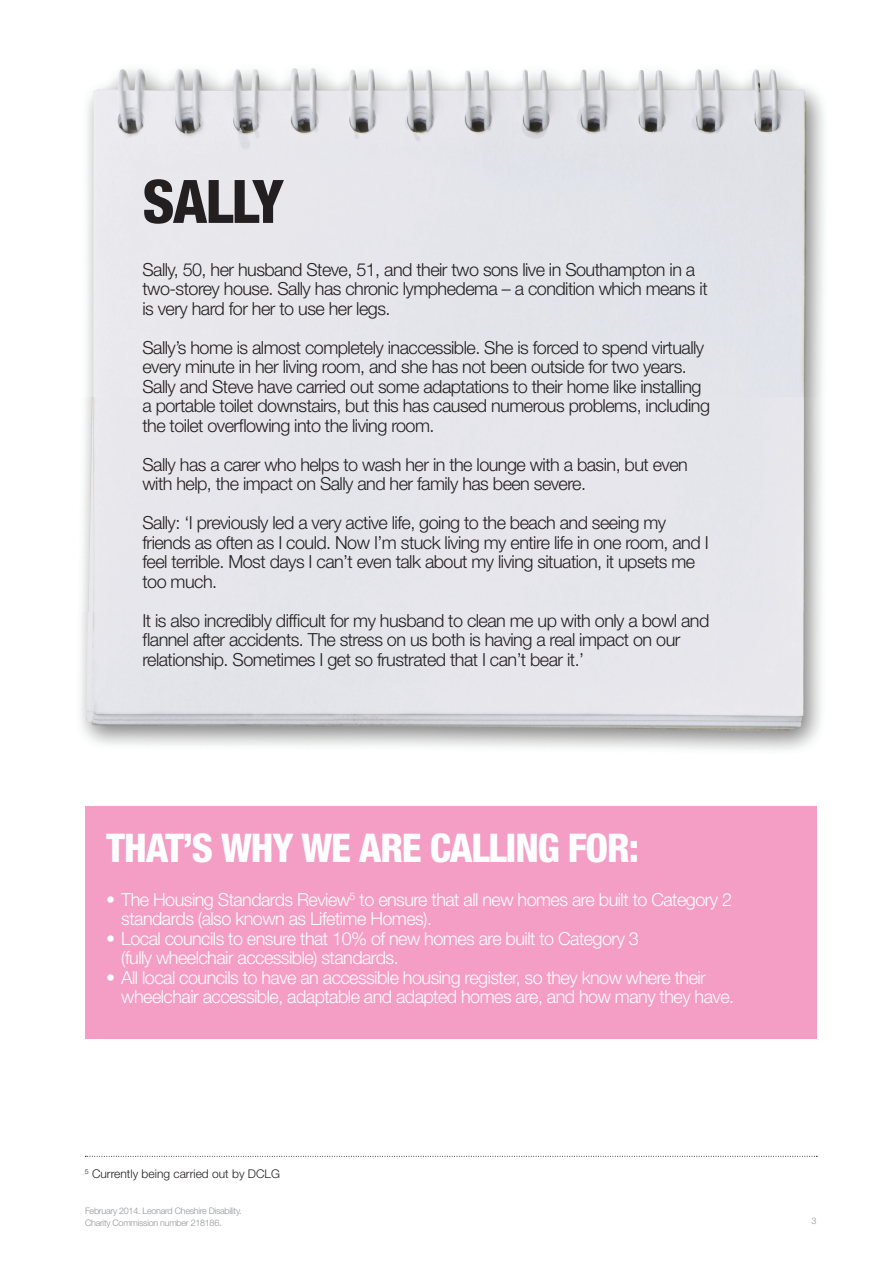
<style>
.page{position:relative;width:893px;height:1263px;background:#fff}
.page>*{position:absolute;margin:0;border:0;box-sizing:border-box;transform-origin:0 0}
.t1{font:800 condensed 60px "Helvetica Neue";letter-spacing:-.03em;color:#231f20}
.t2{font:800 condensed 39.6px "Helvetica Neue";letter-spacing:-.03em;color:#fff}
.t3{font:300 18px/19.5px "Helvetica Neue";letter-spacing:-.03em;color:#231f20}
.t4{font:300 18px/19.5px "Helvetica Neue";letter-spacing:-.03em;color:#fff}
.t5{font:300 12px "Helvetica Neue";color:#231f20}
.t6{font:300 9px/12px "Helvetica Neue";letter-spacing:-.03em;color:#939598}
</style>
<div class="page">
<div style="left:85px;top:806px;width:731px;height:233px;background:#f49ec5"></div>
<svg style="left:85px;top:1156px;width:732px;height:1px"></svg>
<img style="left:80px;top:68px;width:744px;height:682px">
<p class="t1" style="left:142px;top:164px;width:143px">SALLY</p>
<p class="t3" style="left:142px;top:259px;width:567px">Sally, 50, her husband Steve, 51, and their two sons live in Southampton in a two-storey house. Sally has chronic lymphedema – a condition which means it is very hard for her to use her legs.</p>
<p class="t3" style="left:142px;top:337px;width:569px">Sally’s home is almost completely inaccessible. She is forced to spend virtually every minute in her living room, and she has not been outside for two years.<br>Sally and Steve have carried out some adaptations to their home like installing a portable toilet downstairs, but this has caused numerous problems, including the toilet overflowing into the living room.</p>
<p class="t3" style="left:142px;top:454px;width:547px">Sally has a carer who helps to wash her in the lounge with a basin, but even with help, the impact on Sally and her family has been severe.</p>
<p class="t3" style="left:142px;top:513px;width:568px">Sally: ‘I previously led a very active life, going to the beach and seeing my friends as often as I could. Now I’m stuck living my entire life in one room, and I feel terrible. Most days I can’t even talk about my living situation, it upsets me too much.</p>
<p class="t3" style="left:142px;top:610px;width:568px">It is also incredibly difficult for my husband to clean me up with only a bowl and flannel after accidents. The stress on us both is having a real impact on our relationship. Sometimes I get so frustrated that I can’t bear it.’</p>
<p class="t2" style="left:106px;top:823px;width:534px">THAT’S WHY WE ARE CALLING FOR:</p>
<p class="t4" style="left:121px;top:889px;width:612px;text-indent:-15px">• The Housing Standards Review<sup>5</sup> to ensure that all new homes are built to Category 2 standards (also known as Lifetime Homes).</p>
<p class="t4" style="left:121px;top:928px;width:519px;text-indent:-15px">• Local councils to ensure that 10% of new homes are built to Category 3 (fully wheelchair accessible) standards.</p>
<p class="t4" style="left:121px;top:967px;width:614px;text-indent:-15px">• All local councils to have an accessible housing register, so they know where their wheelchair accessible, adaptable and adapted homes are, and how many they have.</p>
<p class="t5" style="left:85px;top:1166px;width:197px"><sup>5</sup> Currently being carried out by DCLG</p>
<p class="t6" style="left:85px;top:1204px;width:158px">February 2014. Leonard Cheshire Disability.<br>Charity Commission number 218186.</p>
<p class="t6" style="left:811px;top:1214px;width:7px">3</p>
</div>
